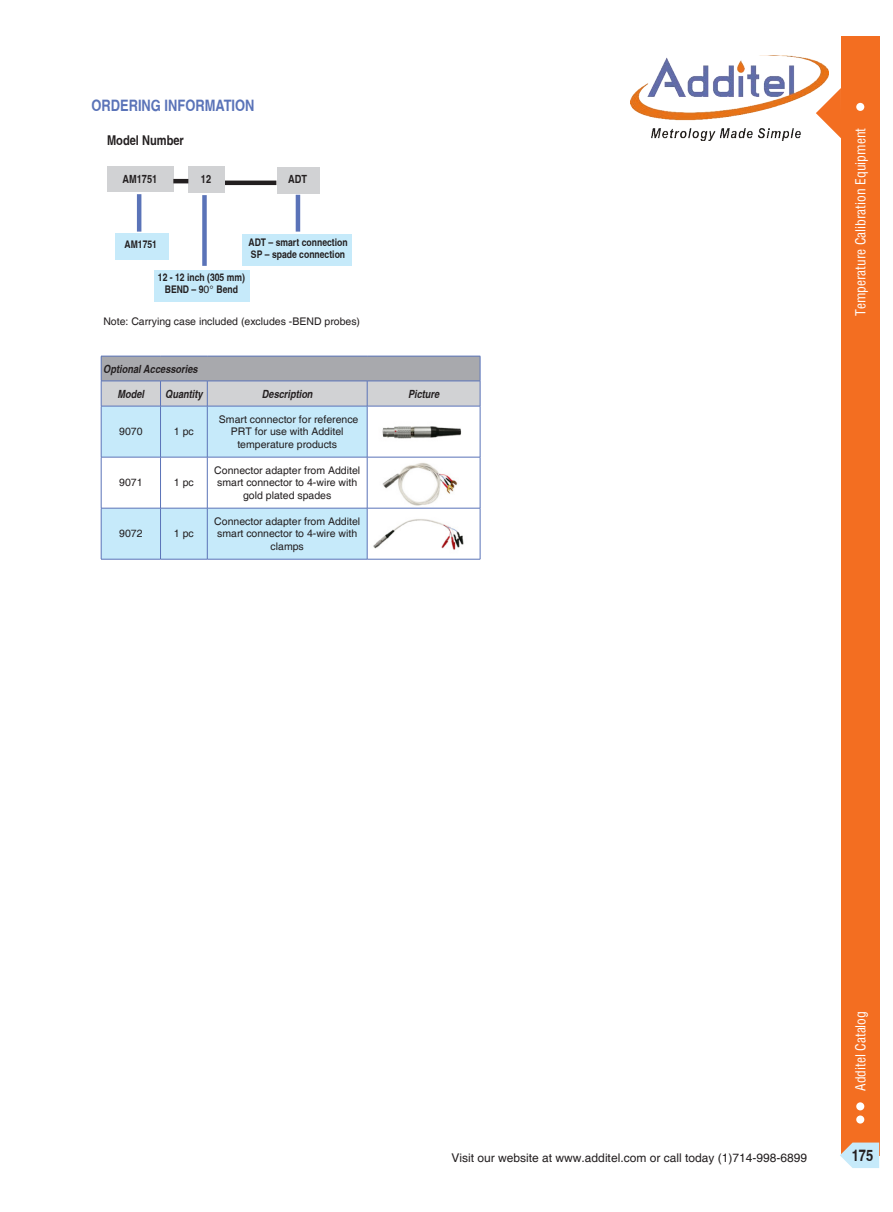
<style>
.page{position:relative;width:893px;height:1212px;background:#fff}
.page>*{position:absolute;margin:0;border:0;box-sizing:border-box;transform-origin:0 0}
.t1{font:700 condensed 15.75px "Helvetica";color:#5a73b8}
.t2{font:700 condensed 15.75px "Helvetica";color:#231f20}
.t3{font:condensed 13.5px "Helvetica";color:#fff}
.t4{font:700 condensed 13.5px "Helvetica";color:#231f20}
.t5{font:12px "Helvetica";color:#231f20}
.t6{font:italic 700 condensed 11.25px "Helvetica";color:#231f20}
.t7{font:700 condensed 11.25px "Helvetica";color:#231f20}
.t8{font:10.5px/12.6px "Helvetica";color:#231f20;text-align:center}
.t9{font:700 condensed 10.5px "Helvetica";color:#231f20}
.s1{font-weight:400;font-stretch:normal}
</style>
<div class="page">
<div style="left:841px;top:37px;width:38px;height:1119px;background:#f36e21"></div>
<svg style="left:840px;top:1142px;width:39px;height:26px"></svg>
<img style="left:631px;top:55px;width:198px;height:85px">
<svg style="left:816px;top:88px;width:25px;height:50px"></svg>
<div style="left:856px;top:103px;width:8px;height:8px;background:#fff;border-radius:50%"></div>
<div style="left:856px;top:1115px;width:8px;height:8px;background:#fff;border-radius:50%"></div>
<div style="left:856px;top:1102px;width:8px;height:8px;background:#fff;border-radius:50%"></div>
<div style="left:154px;top:270px;width:96px;height:32px;background:#c6eafa"></div>
<div style="left:107px;top:166px;width:66px;height:26px;background:#d1d2d4"></div>
<hr style="left:214px;top:181px;width:62px;height:4px;background:#231f20">
<hr style="left:296px;top:195px;width:4px;height:37px;background:#5a73b8">
<div style="left:242px;top:234px;width:109px;height:31px;background:#c6eafa"></div>
<div style="left:188px;top:166px;width:37px;height:27px;background:#d1d2d4"></div>
<hr style="left:173px;top:179px;width:15px;height:4px;background:#231f20">
<div style="left:277px;top:167px;width:42px;height:27px;background:#d1d2d4"></div>
<div style="left:202px;top:195px;width:5px;height:71px;background:#5a73b8"></div>
<div style="left:115px;top:233px;width:53px;height:27px;background:#c6eafa"></div>
<hr style="left:137px;top:194px;width:4px;height:38px;background:#5a73b8">
<svg style="left:101px;top:356px;width:380px;height:203px"></svg>
<hr style="left:101px;top:406px;width:60px;height:1px;background:#5a73b8">
<hr style="left:101px;top:406px;width:1px;height:51px;background:#5a73b8">
<hr style="left:161px;top:406px;width:46px;height:1px;background:#5a73b8">
<hr style="left:160px;top:406px;width:1px;height:51px;background:#5a73b8">
<hr style="left:207px;top:406px;width:160px;height:1px;background:#5a73b8">
<hr style="left:207px;top:406px;width:1px;height:51px;background:#5a73b8">
<hr style="left:367px;top:406px;width:113px;height:1px;background:#5a73b8">
<hr style="left:367px;top:406px;width:1px;height:51px;background:#5a73b8">
<hr style="left:480px;top:406px;width:1px;height:51px;background:#5a73b8">
<hr style="left:101px;top:457px;width:60px;height:1px;background:#5a73b8">
<hr style="left:101px;top:457px;width:1px;height:51px;background:#5a73b8">
<hr style="left:161px;top:457px;width:46px;height:1px;background:#5a73b8">
<hr style="left:160px;top:457px;width:1px;height:51px;background:#5a73b8">
<hr style="left:207px;top:457px;width:160px;height:1px;background:#5a73b8">
<hr style="left:207px;top:457px;width:1px;height:51px;background:#5a73b8">
<hr style="left:367px;top:457px;width:113px;height:1px;background:#5a73b8">
<hr style="left:367px;top:457px;width:1px;height:51px;background:#5a73b8">
<hr style="left:480px;top:457px;width:1px;height:51px;background:#5a73b8">
<hr style="left:101px;top:508px;width:60px;height:1px;background:#5a73b8">
<hr style="left:101px;top:508px;width:1px;height:51px;background:#5a73b8">
<hr style="left:161px;top:508px;width:46px;height:1px;background:#5a73b8">
<hr style="left:160px;top:508px;width:1px;height:51px;background:#5a73b8">
<hr style="left:207px;top:508px;width:160px;height:1px;background:#5a73b8">
<hr style="left:207px;top:508px;width:1px;height:51px;background:#5a73b8">
<hr style="left:367px;top:508px;width:113px;height:1px;background:#5a73b8">
<hr style="left:367px;top:508px;width:1px;height:51px;background:#5a73b8">
<hr style="left:480px;top:508px;width:1px;height:51px;background:#5a73b8">
<hr style="left:101px;top:559px;width:60px;height:1px;background:#5a73b8">
<hr style="left:161px;top:559px;width:46px;height:1px;background:#5a73b8">
<hr style="left:207px;top:559px;width:160px;height:1px;background:#5a73b8">
<hr style="left:367px;top:559px;width:113px;height:1px;background:#5a73b8">
<img style="left:370px;top:417px;width:96px;height:31px">
<img style="left:371px;top:514px;width:99px;height:40px">
<img style="left:379px;top:460px;width:80px;height:46px">
<p class="t1" style="left:91px;top:96px;width:165px">ORDERING INFORMATION</p>
<p class="t4" style="left:107px;top:132px;width:78px">Model Number</p>
<p class="t7" style="left:122px;top:172px;width:36px">AM1751</p>
<p class="t7" style="left:201px;top:173px;width:12px">12</p>
<p class="t7" style="left:288px;top:172px;width:20px">ADT</p>
<p class="t9" style="left:125px;top:238px;width:34px">AM1751</p>
<p class="t9" style="left:248px;top:236px;width:101px">ADT – smart connection</p>
<p class="t9" style="left:251px;top:248px;width:96px">SP – spade connection</p>
<p class="t9" style="left:158px;top:271px;width:89px">12 - 12 inch (305 mm)</p>
<p class="t9" style="left:165px;top:283px;width:75px">BEND – 9<span class="s1">0°</span> Bend</p>
<p class="t8" style="left:103px;top:316px;width:258px">Note: Carrying case included (excludes -BEND probes)</p>
<p class="t6" style="left:103px;top:362px;width:96px">Optional Accessories</p>
<p class="t6" style="left:118px;top:387px;width:28px">Model</p>
<p class="t6" style="left:165px;top:387px;width:39px">Quantity</p>
<p class="t6" style="left:262px;top:387px;width:52px">Description</p>
<p class="t6" style="left:408px;top:387px;width:33px">Picture</p>
<p class="t8" style="left:119px;top:426px;width:25px">9070</p>
<p class="t8" style="left:174px;top:426px;width:21px">1 pc</p>
<p class="t8" style="left:219px;top:413px;width:141px">Smart connector for reference<br>PRT for use with Additel temperature products</p>
<p class="t8" style="left:119px;top:477px;width:25px">9071</p>
<p class="t8" style="left:174px;top:477px;width:21px">1 pc</p>
<p class="t8" style="left:119px;top:528px;width:25px">9072</p>
<p class="t8" style="left:174px;top:528px;width:21px">1 pc</p>
<p class="t8" style="left:214px;top:464px;width:147px">Connector adapter from Additel smart connector to 4-wire with gold plated spades</p>
<p class="t8" style="left:214px;top:515px;width:147px">Connector adapter from Additel smart connector to 4-wire with clamps</p>
<p class="t3" style="left:852px;top:316px;width:190px;rotate:-90deg">Temperature Calibration Equipment</p>
<p class="t5" style="left:452px;top:1150px;width:357px">Visit our website at www.additel.com or call today (1)714-998-6899</p>
<p class="t3" style="left:852px;top:1091px;width:81px;rotate:-90deg">Additel Catalog</p>
<h1 class="t2" style="left:852px;top:1145px;width:23px">175</h1>
</div>
